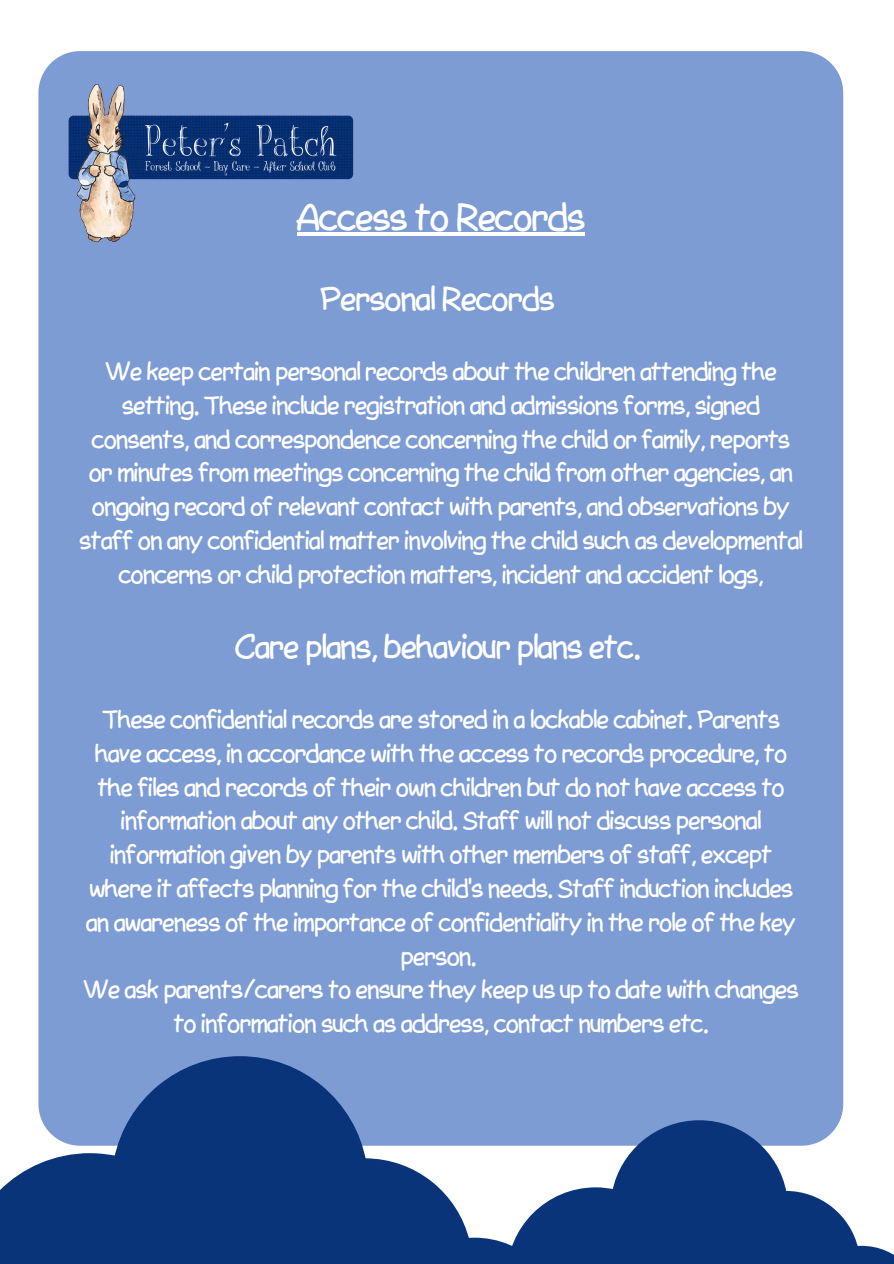
<style>
.page{position:relative;width:894px;height:1264px;background:#fff}
.page>*{position:absolute;margin:0;border:0;box-sizing:border-box;transform-origin:0 0}
.t1{font:36px "QD Better Comic Sans Alternates";color:#fff}
.t2{font:31.5px "QD Better Comic Sans Alternates";color:#fff}
.t3{font:24.15px/33.8px "QD Better Comic Sans Alternates";color:#fff;text-align:center}
</style>
<div class="page">
<div style="left:38px;top:51px;width:805px;height:1094px;background:#7d9cd3;border-radius:42px"></div>
<img style="left:68px;top:84px;width:286px;height:159px">
<svg style="left:0;top:1056px;width:506px;height:207px;fill:#09347a"></svg>
<svg style="left:506px;top:1120px;width:387px;height:143px;fill:#09347a"></svg>
<hr style="left:297px;top:232px;width:287px;height:4px;background:#fff">
<p class="t1" style="left:297px;top:199px;width:289px">Access to Records</p>
<p class="t2" style="left:320px;top:282px;width:235px">Personal Records</p>
<p class="t3" style="left:79px;top:356px;width:724px">We keep certain personal records about the children attending the setting. These include registration and admissions forms, signed consents, and correspondence concerning the child or family, reports or minutes from meetings concerning the child from other agencies, an ongoing record of relevant contact with parents, and observations by staff on any confidential matter involving the child such as developmental concerns or child protection matters, incident and accident logs,</p>
<p class="t2" style="left:235px;top:630px;width:406px">Care plans, behaviour plans etc.</p>
<p class="t3" style="left:86px;top:704px;width:710px">These confidential records are stored in a lockable cabinet. Parents have access, in accordance with the access to records procedure, to the files and records of their own children but do not have access to information about any other child. Staff will not discuss personal information given by parents with other members of staff, except where it affects planning for the child’s needs. Staff induction includes an awareness of the importance of confidentiality in the role of the key person.</p>
<p class="t3" style="left:83px;top:974px;width:716px">We ask parents/carers to ensure they keep us up to date with changes to information such as address, contact numbers etc.</p>
</div>
